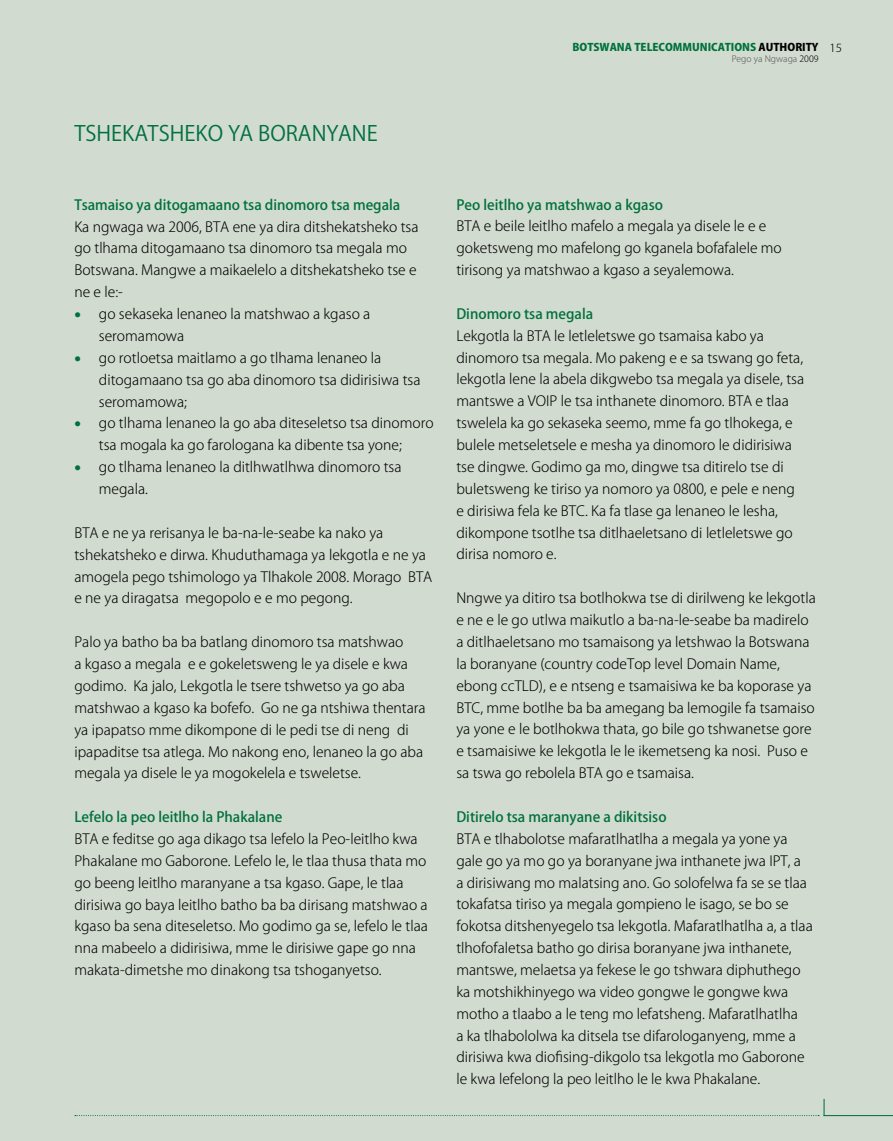
<style>
.page{position:relative;width:893px;height:1141px;background:#d2dbd0}
.page>*{position:absolute;margin:0;border:0;box-sizing:border-box;transform-origin:0 0}
.t1{font:21px "Koz Go Pro";color:#00713c}
.t2{font:300 14px/21.9px "Koz Go Pro";color:#000}
.t3{font:500 14px "Koz Go Pro";color:#00713c}
.t4{font:300 11.03px "Koz Go Pro";color:#000;scale:1.05 1}
.t5{font:800 10.5px "Koz Go Pro";color:#00713c;scale:1.05 1}
.t6{font:300 8.75px "Koz Go Pro";color:#58595b}
.s1{color:#000}
.s2{color:#00713c}
</style>
<div class="page">
<hr style="left:823px;top:1115px;width:70px;height:1px;background:#00713c">
<svg style="left:75px;top:1099px;width:750px;height:17px"></svg>
<p class="t5" style="left:572px;top:41px;width:236px">BOTSWANA TELECOMMUNICATIONS <span class="s1">AUTHORITY</span></p>
<p class="t6" style="left:732px;top:53px;width:88px">Pego ya Ngwaga <span class="s1">2009</span></p>
<p class="t4" style="left:830px;top:41px;width:14px">15</p>
<h1 class="t1" style="left:74px;top:120px;width:305px">TSH EKATSH EKO YA BORANYANE</h1>
<p class="t3" style="left:74px;top:196px;width:327px">Tsamaiso ya ditogamaano tsa dinomoro tsa megala</p>
<p class="t2" style="left:74px;top:216px;width:346px">Ka ngwaga wa 2006, BTA ene ya dira ditshekatsheko tsa go tlhama ditogamaano tsa dinomoro tsa megala mo Botswana. Mangwe a maikaelelo a ditshekatsheko tse e ne e le:-</p>
<p class="t2" style="left:99px;top:303px;width:273px;text-indent:-24px"><span class="s2">●</span> go sekaseka lenaneo la matshwao a kgaso a seromamowa</p>
<p class="t2" style="left:99px;top:347px;width:323px;text-indent:-24px"><span class="s2">●</span> go rotloetsa maitlamo a go tlhama lenaneo la ditogamaano tsa go aba dinomoro tsa didirisiwa tsa seromamowa;</p>
<p class="t2" style="left:74px;top:412px;width:361px;text-align:center"><span class="s2">●</span> go tlhama lenaneo la go aba diteseletso tsa dinomoro tsa mogala ka go farologana ka dibente tsa yone;</p>
<p class="t2" style="left:99px;top:456px;width:304px;text-indent:-24px"><span class="s2">●</span> go tlhama lenaneo la ditlhwatlhwa dinomoro tsa megala.</p>
<p class="t2" style="left:74px;top:522px;width:359px">BTA e ne ya rerisanya le ba-na-le-seabe ka nako ya tshekatsheko e dirwa. Khuduthamaga ya lekgotla e ne ya amogela pego tshimologo ya Tlhakole 2008. Morago BTA e ne ya diragatsa megopolo e e mo pegong.</p>
<p class="t2" style="left:74px;top:631px;width:353px">Palo ya batho ba ba batlang dinomoro tsa matshwao<br>a kgaso a megala e e gokeletsweng le ya disele e kwa godimo. Ka jalo, Lekgotla le tsere tshwetso ya go aba matshwao a kgaso ka bofefo. Go ne ga ntshiwa thentara ya ipapatso mme dikompone di le pedi tse di neng di ipapaditse tsa atlega. Mo nakong eno, lenaneo la go aba megala ya disele le ya mogokelela e tsweletse.</p>
<p class="t3" style="left:74px;top:808px;width:209px">Lefelo la peo leitlho la Phakalane</p>
<p class="t2" style="left:74px;top:828px;width:355px">BTA e feditse go aga dikago tsa lefelo la Peo-leitlho kwa Phakalane mo Gaborone. Lefelo le, le tlaa thusa thata mo go beeng leitlho maranyane a tsa kgaso. Gape, le tlaa dirisiwa go baya leitlho batho ba ba dirisang matshwao a kgaso ba sena diteseletso. Mo godimo ga se, lefelo le tlaa nna mabeelo a didirisiwa, mme le dirisiwe gape go nna makata-dimetshe mo dinakong tsa tshoganyetso.</p>
<p class="t3" style="left:456px;top:195px;width:208px">Peo leitlho ya matshwao a kgaso</p>
<p class="t2" style="left:456px;top:215px;width:327px">BTA e beile leitlho mafelo a megala ya disele le e e goketsweng mo mafelong go kganela bofafalele mo tirisong ya matshwao a kgaso a seyalemowa.</p>
<p class="t3" style="left:456px;top:305px;width:138px">Dinomoro tsa megala</p>
<p class="t2" style="left:456px;top:325px;width:349px">Lekgotla la BTA le letleletswe go tsamaisa kabo ya dinomoro tsa megala. Mo pakeng e e sa tswang go feta, lekgotla lene la abela dikgwebo tsa megala ya disele, tsa mantswe a VOIP le tsa inthanete dinomoro. BTA e tlaa tswelela ka go sekaseka seemo, mme fa go tlhokega, e bulele metseletsele e mesha ya dinomoro le didirisiwa tse dingwe. Godimo ga mo, dingwe tsa ditirelo tse di buletsweng ke tiriso ya nomoro ya 0800, e pele e neng e dirisiwa fela ke BTC. Ka fa tlase ga lenaneo le lesha, dikompone tsotlhe tsa ditlhaeletsano di letleletswe go dirisa nomoro e.</p>
<p class="t2" style="left:456px;top:587px;width:361px">Nngwe ya ditiro tsa botlhokwa tse di dirilweng ke lekgotla e ne e le go utlwa maikutlo a ba-na-le-seabe ba madirelo a ditlhaeletsano mo tsamaisong ya letshwao la Botswana la boranyane (country codeTop level Domain Name, ebong ccTLD), e e ntseng e tsamaisiwa ke ba koporase ya BTC, mme botlhe ba ba amegang ba lemogile fa tsamaiso ya yone e le botlhokwa thata, go bile go tshwanetse gore e tsamaisiwe ke lekgotla le le ikemetseng ka nosi. Puso e sa tswa go rebolela BTA go e tsamaisa.</p>
<p class="t3" style="left:456px;top:808px;width:212px">Ditirelo tsa maranyane a dikitsiso</p>
<p class="t2" style="left:456px;top:828px;width:358px">BTA e tlhabolotse mafaratlhatlha a megala ya yone ya gale go ya mo go ya boranyane jwa inthanete jwa IPT, a<br>a dirisiwang mo malatsing ano. Go solofelwa fa se se tlaa tokafatsa tiriso ya megala gompieno le isago, se bo se fokotsa ditshenyegelo tsa lekgotla. Mafaratlhatlha a, a tlaa tlhofofaletsa batho go dirisa boranyane jwa inthanete, mantswe, melaetsa ya fekese le go tshwara diphuthego ka motshikhinyego wa video gongwe le gongwe kwa motho a tlaabo a le teng mo lefatsheng. Mafaratlhatlha<br>a ka tlhabololwa ka ditsela tse difarologanyeng, mme a dirisiwa kwa diofising-dikgolo tsa lekgotla mo Gaborone le kwa lefelong la peo leitlho le le kwa Phakalane.</p>
</div>
